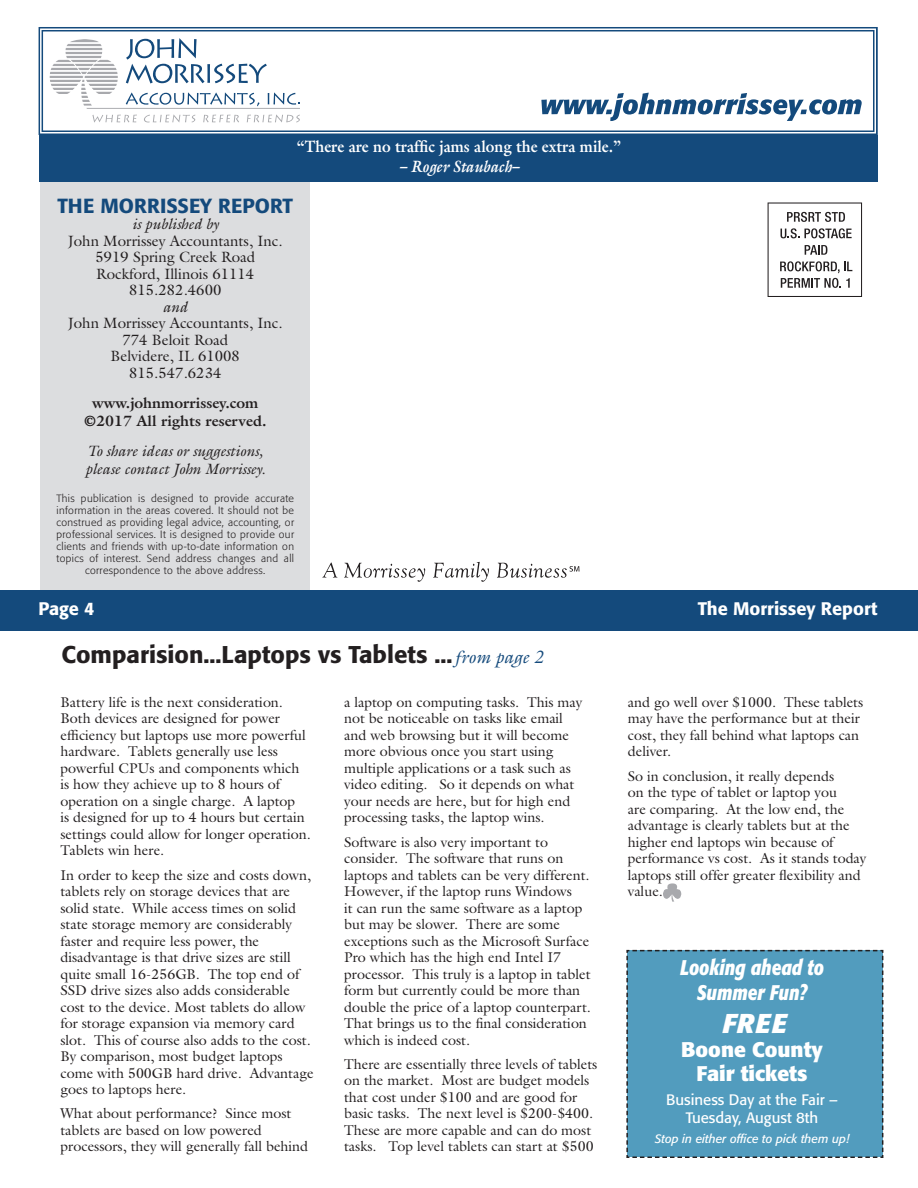
<style>
.page{position:relative;width:918px;height:1188px;background:#fff}
.page>*{position:absolute;margin:0;border:0;box-sizing:border-box;transform-origin:0 0}
.t1{font:italic 700 27px "Formata";color:#fff}
.t2{font:500 24px "Formata";color:#231f20}
.t3{font:italic 700 21px/25.2px "Formata";color:#fff;text-align:center;scale:.8 1}
.t4{font:700 21px/24px "Formata";color:#fff;text-align:center}
.t5{font:500 20.25px "Formata";color:#144a7c}
.t6{font:500 18px "Formata";color:#fff}
.t7{font:700 16.5px "Galliard";color:#fff;scale:.9 1}
.t8{font:italic 700 16.5px "Galliard";color:#fff;scale:.9 1}
.t9{font:15px/16.5px "Galliard";color:#231f20;text-align:center}
.t10{font:italic 15px/18px "Galliard";color:#231f20}
.t11{font:700 15px/18px "Galliard";color:#231f20;text-align:center}
.t12{font:15px/18px "Formata";color:#fff;text-align:center}
.t13{font:14.25px/16.5px "Galliard";color:#231f20}
.t14{font:italic 12px "Formata";color:#fff}
.t15{font:300 10.5px/12px "Formata";letter-spacing:.035em;color:#231f20;text-align:center}
.s1{font-family:"Galliard";font-weight:400;font-style:italic;font-size:18px;color:#144a7c}
</style>
<div class="page">
<div style="left:40px;top:170px;width:270px;height:441px;background:#dcdddf"></div>
<div style="left:39px;top:27px;width:839px;height:155px;background:#144a7c"></div>
<svg style="left:38px;top:27px;width:840px;height:108px;background:#f3f5f8"></svg>
<div style="left:42px;top:30px;width:833px;height:102px;border:1px solid #144a7c"></div>
<svg style="left:50px;top:38px;width:250px;height:85px;background:#e3e8ec"></svg>
<svg style="left:541px;top:93px;width:321px;height:28px"></svg>
<svg style="left:768px;top:202px;width:94px;height:95px"></svg>
<svg style="left:322px;top:562px;width:257px;height:20px"></svg>
<hr style="left:917px;top:0;width:1px;height:256px;background:#144a7c">
<div style="left:0;top:591px;width:918px;height:40px;background:#144a7c"></div>
<svg style="left:663px;top:883px;width:18px;height:19px"></svg>
<div style="left:626px;top:949px;width:258px;height:209px;background:#529cbe"></div>
<p class="t7" style="left:297px;top:136px;width:362px">“There are no traffic jams along the extra mile.”</p>
<p class="t8" style="left:399px;top:156px;width:134px">– Roger Staubach–</p>
<h3 class="t5" style="left:57px;top:193px;width:237px">THE MORRISSEY REPORT</h3>
<p class="t10" style="left:132px;top:215px;width:88px">is published by</p>
<p class="t9" style="left:68px;top:232px;width:216px">John Morrissey Accountants, Inc.<br>5919 Spring Creek Road<br>Rockford, Illinois 61114<br>815.282.4600</p>
<p class="t10" style="left:163px;top:297px;width:26px">and</p>
<p class="t9" style="left:68px;top:315px;width:216px">John Morrissey Accountants, Inc.<br>774 Beloit Road<br>Belvidere, IL 61008<br>815.547.6234</p>
<p class="t11" style="left:84px;top:393px;width:184px">www.johnmorrissey.com ©2017 All rights reserved.</p>
<p class="t10" style="left:85px;top:441px;width:182px">To share ideas or suggestions, please contact John Morrissey.</p>
<p class="t15" style="left:56px;top:492px;width:239px">This publication is designed to provide accurate information in the areas covered. It should not be construed as providing legal advice, accounting, or professional services. It is designed to provide our clients and friends with up-to-date information on topics of interest. Send address changes and all correspondence to the above address.</p>
<p class="t6" style="left:39px;top:598px;width:58px">Page 4</p>
<p class="t6" style="left:698px;top:598px;width:181px">The Morrissey Report</p>
<h2 class="t2" style="left:62px;top:640px;width:483px">Comparision...Laptops vs Tablets ...<span class="s1">from page 2</span></h2>
<p class="t13" style="left:60px;top:694px;width:252px">Battery life is the next consideration.<br>Both devices are designed for power efficiency but laptops use more powerful hardware. Tablets generally use less powerful CPUs and components which is how they achieve up to 8 hours of operation on a single charge. A laptop<br>is designed for up to 4 hours but certain settings could allow for longer operation.<br>Tablets win here.</p>
<p class="t13" style="left:60px;top:866px;width:255px">In order to keep the size and costs down, tablets rely on storage devices that are solid state. While access times on solid state storage memory are considerably faster and require less power, the disadvantage is that drive sizes are still quite small 16-256GB. The top end of SSD drive sizes also adds considerable cost to the device. Most tablets do allow for storage expansion via memory card slot. This of course also adds to the cost.<br>By comparison, most budget laptops come with 500GB hard drive. Advantage goes to laptops here.</p>
<p class="t13" style="left:60px;top:1105px;width:249px">What about performance? Since most tablets are based on low powered processors, they will generally fall behind</p>
<p class="t13" style="left:628px;top:694px;width:237px">and go well over $1000. These tablets may have the performance but at their cost, they fall behind what laptops can deliver.</p>
<p class="t13" style="left:628px;top:767px;width:240px">So in conclusion, it really depends<br>on the type of tablet or laptop you<br>are comparing. At the low end, the advantage is clearly tablets but at the higher end laptops win because of performance vs cost. As it stands today laptops still offer greater flexibility and value.</p>
<p class="t13" style="left:344px;top:694px;width:240px">a laptop on computing tasks. This may not be noticeable on tasks like email and web browsing but it will become more obvious once you start using multiple applications or a task such as video editing. So it depends on what your needs are here, but for high end processing tasks, the laptop wins.</p>
<p class="t13" style="left:344px;top:833px;width:248px">Software is also very important to consider. The software that runs on laptops and tablets can be very different.<br>However, if the laptop runs Windows<br>it can run the same software as a laptop but may be slower. There are some exceptions such as the Microsoft Surface Pro which has the high end Intel I7 processor. This truly is a laptop in tablet form but currently could be more than double the price of a laptop counterpart.<br>That brings us to the final consideration which is indeed cost.</p>
<p class="t13" style="left:344px;top:1055px;width:255px">There are essentially three levels of tablets on the market. Most are budget models that cost under $100 and are good for basic tasks. The next level is $200-$400.<br>These are more capable and can do most tasks. Top level tablets can start at $500</p>
<h3 class="t3" style="left:680px;top:955px;width:181px">Looking ahead to<br>Summer Fun?</h3>
<h1 class="t1" style="left:722px;top:1007px;width:66px">FREE</h1>
<h3 class="t4" style="left:681px;top:1037px;width:143px">Boone County<br>Fair tickets</h3>
<p class="t12" style="left:666px;top:1091px;width:173px">Business Day at the Fair –<br>Tuesday, August 8th</p>
<p class="t14" style="left:655px;top:1131px;width:196px">Stop in either office to pick them up!</p>
</div>
